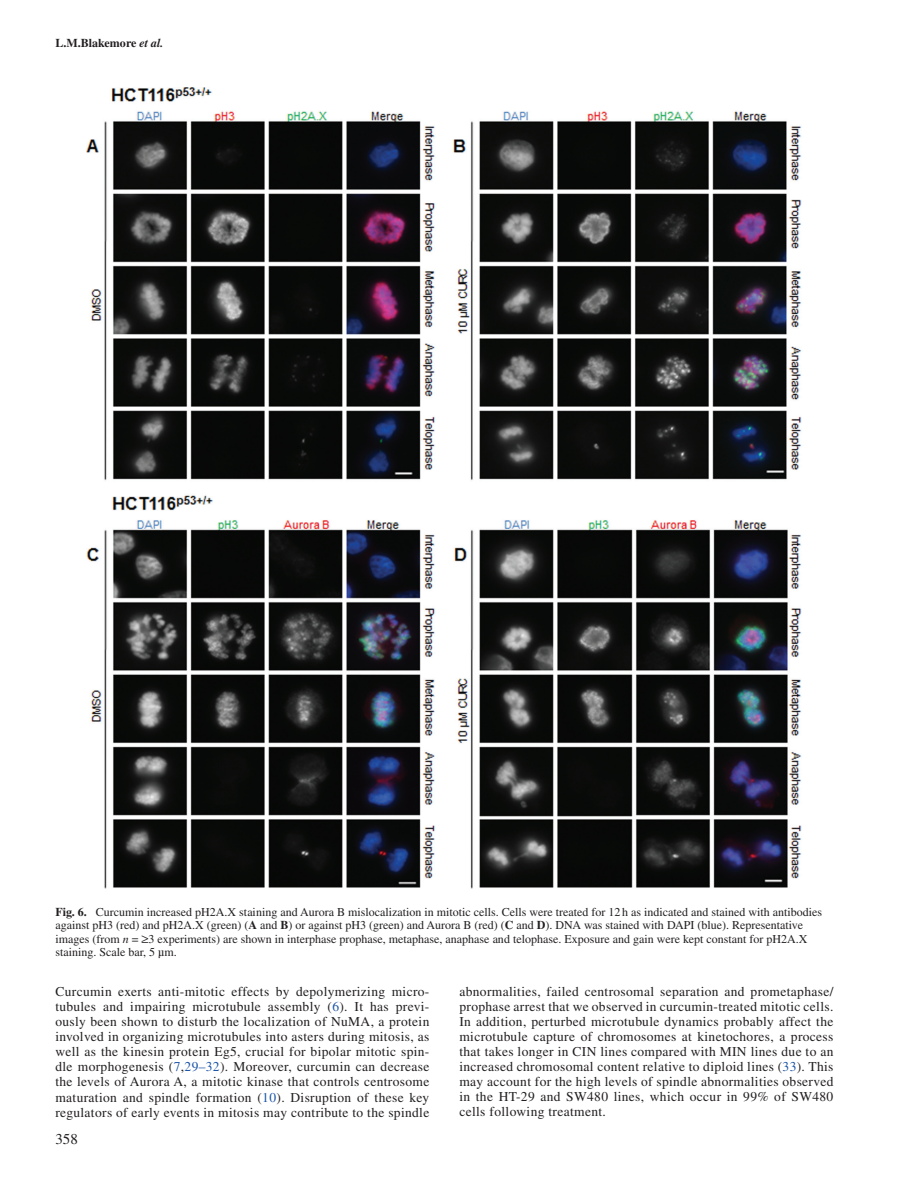
<style>
.page{position:relative;width:919px;height:1187px;background:#fff}
.page>*{position:absolute;margin:0;border:0;box-sizing:border-box;transform-origin:0 0}
.t1{font:15px "Times LT Std";color:#231f20}
.t2{font:13.5px/15px "Times LT Std";letter-spacing:.025em;color:#231f20;text-align:justify}
.t3{font:12px/13.5px "Times LT Std";color:#231f20}
.t4{font:700 12px "Times LT Std";color:#231f20}
.s1{font-style:italic}
.s2{font-weight:700}
.s3{font-family:"Gandhari Unicode"}
.s4{color:#1e56a6}
</style>
<div class="page">
<img style="left:87px;top:87px;width:714px;height:801px">
<p class="t4" style="left:55px;top:36px;width:109px">L.M.Blakemore <span class="s1">et al.</span></p>
<p class="t3" style="left:55px;top:904px;width:768px"><span class="s2">Fig. 6.</span> Curcumin increased pH2A.X staining and Aurora B mislocalization in mitotic cells. Cells were treated for 12h as indicated and stained with antibodies against pH3 (red) and pH2A.X (green) (<span class="s2">A</span> and <span class="s2">B</span>) or against pH3 (green) and Aurora B (red) (<span class="s2">C</span> and <span class="s2">D</span>). DNA was stained with DAPI (blue). Representative images (from <span class="s1">n</span> = <span class="s3">≥</span>3 experiments) are shown in interphase prophase, metaphase, anaphase and telophase. Exposure and gain were kept constant for pH2A.X staining. Scale bar, 5 <span class="s3">µ</span>m.</p>
<p class="t2" style="left:55px;top:984px;width:375px">Curcumin exerts anti-mitotic effects by depolymerizing micro&shy;tubules and impairing microtubule assembly (<span class="s4">6</span>). It has previ&shy;ously been shown to disturb the localization of NuMA, a protein involved in organizing microtubules into asters during mitosis, as well as the kinesin protein Eg5, crucial for bipolar mitotic spin&shy;dle morphogenesis (<span class="s4">7</span>,<span class="s4">29–32</span>). Moreover, curcumin can decrease the levels of Aurora A, a mitotic kinase that controls centrosome maturation and spindle formation (<span class="s4">10</span>). Disruption of these key regulators of early events in mitosis may contribute to the spindle</p>
<p class="t2" style="left:459px;top:984px;width:375px">abnormalities, failed centrosomal separation and prometaphase/ prophase arrest that we observed in curcumin-treated mitotic cells.<br>In addition, perturbed microtubule dynamics probably affect the microtubule capture of chromosomes at kinetochores, a process that takes longer in CIN lines compared with MIN lines due to an increased chromosomal content relative to diploid lines (<span class="s4">33</span>). This may account for the high levels of spindle abnormalities observed in the HT-29 and SW480 lines, which occur in 99% of SW480 cells following treatment.</p>
<p class="t1" style="left:55px;top:1130px;width:24px">358</p>
</div>
